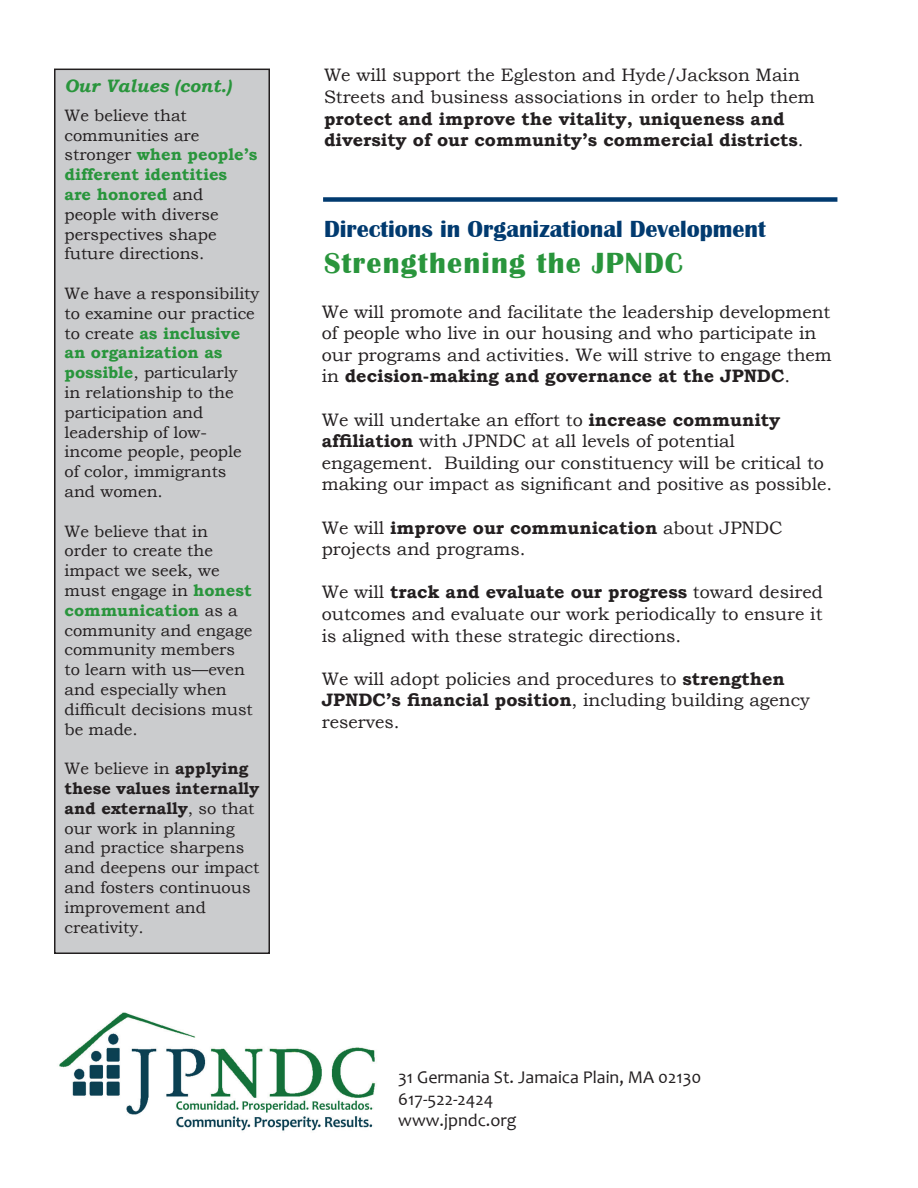
<style>
.page{position:relative;width:918px;height:1188px;background:#fff}
.page>*{position:absolute;margin:0;border:0;box-sizing:border-box;transform-origin:0 0}
.t1{font:700 30px "Britannic";letter-spacing:.04em;color:#29953c}
.t2{font:700 24px "Britannic";color:#013a6f}
.t3{font:18px/21.6px "Bookman Old Style";color:#231f20}
.t4{font:700 18px/21.6px "Bookman Old Style";color:#231f20}
.t5{font:18px/21.6px "Candara";color:#231f20}
.t6{font:italic 700 18px "Bookman Old Style";color:#29953c}
.t7{font:16.5px/19.8px "Bookman Old Style";color:#231f20}
.s1{font-weight:700;color:#29953c}
.s2{font-weight:700}
.s3{font-weight:400}
</style>
<div class="page">
<div style="left:55px;top:69px;width:214px;height:884px;background:#cbccce"></div>
<div style="left:54px;top:69px;width:216px;height:885px;border:2px solid #231f20"></div>
<img style="left:59px;top:1012px;width:317px;height:119px">
<div style="left:323px;top:197px;width:514px;height:5px;background:#013a6f"></div>
<p class="t6" style="left:64px;top:73px;width:168px">Our Values (cont.)</p>
<p class="t7" style="left:64px;top:105px;width:195px">We believe that communities are stronger <span class="s1">when people’s different identities are honored</span> and people with diverse perspectives shape future directions.</p>
<p class="t7" style="left:64px;top:283px;width:197px">We have a responsibility to examine our practice to create <span class="s1">as inclusive an organization as possible</span>, particularly<br>in relationship to the participation and leadership of low&shy;income people, people of color, immigrants and women.</p>
<p class="t7" style="left:64px;top:521px;width:190px">We believe that in order to create the impact we seek, we must engage in <span class="s1">honest communication</span> as a community and engage community members to learn with us—even and especially when difficult decisions must be made.</p>
<p class="t7" style="left:64px;top:759px;width:196px">We believe in <span class="s2">applying these values internally and externally</span>, so that our work in planning and practice sharpens and deepens our impact and fosters continuous improvement and creativity.</p>
<p class="t3" style="left:324px;top:65px;width:492px">We will support the Egleston and Hyde/Jackson Main<br>Streets and business associations in order to help them</p>
<p class="t4" style="left:324px;top:108px;width:481px">protect and improve the vitality, uniqueness and diversity of our community’s commercial districts<span class="s3">.</span></p>
<h2 class="t2" style="left:324px;top:216px;width:443px">Directions in Organizational Development</h2>
<h1 class="t1" style="left:324px;top:246px;width:360px">Strengthening the JPNDC</h1>
<p class="t3" style="left:322px;top:301px;width:512px">We will promote and facilitate the leadership development of people who live in our housing and who participate in our programs and activities. We will strive to engage them in <span class="s2">decision-making and governance at the JPNDC</span>.</p>
<p class="t3" style="left:322px;top:409px;width:512px">We will undertake an effort to <span class="s2">increase community affiliation</span> with JPNDC at all levels of potential engagement. Building our constituency will be critical to making our impact as significant and positive as possible.</p>
<p class="t3" style="left:322px;top:517px;width:462px">We will <span class="s2">improve our communication</span> about JPNDC projects and programs.</p>
<p class="t3" style="left:322px;top:582px;width:503px;text-align:justify">We will <span class="s2">track and evaluate our progress</span> toward desired outcomes and evaluate our work periodically to ensure it is aligned with these strategic directions.</p>
<p class="t3" style="left:322px;top:668px;width:490px">We will adopt policies and procedures to <span class="s2">strengthen<br>JPNDC’s financial position</span>, including building agency reserves.</p>
<p class="t5" style="left:398px;top:1066px;width:305px">31 Germania St. Jamaica Plain, MA 02130<br>617-522-2424<br>www.jpndc.org</p>
</div>
